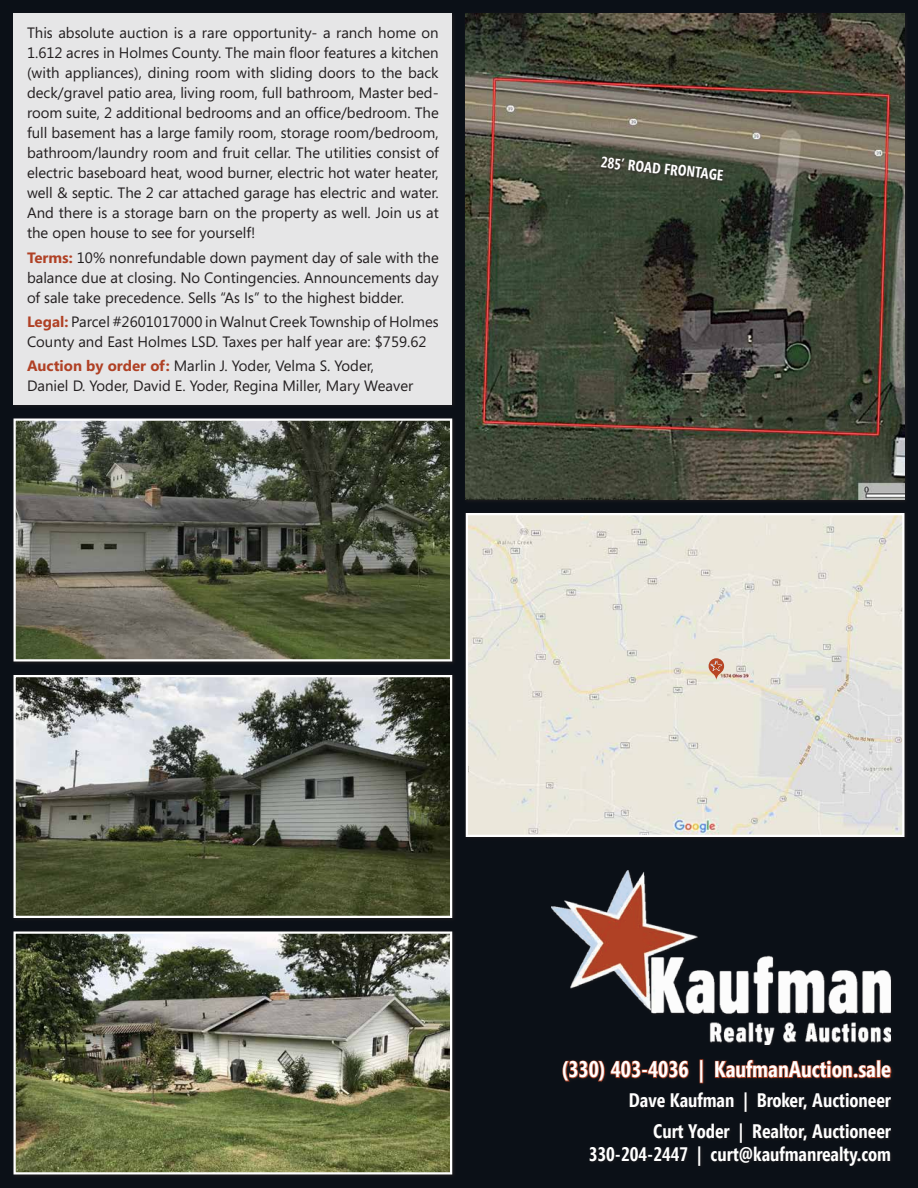
<style>
.page{position:relative;width:918px;height:1188px;background:#0b1017}
.page>*{position:absolute;margin:0;border:0;box-sizing:border-box;transform-origin:0 0}
.t1{font:700 22.5px "Segoe Condensed";color:#fff}
.t2{font:700 19.5px/30.2px "Segoe Condensed";color:#fff;text-align:right}
.t3{font:15px/20px "Segoe";color:#231f20;text-align:justify}
.t4{font:700 15px "Segoe Condensed";color:#fff}
.s1{font-weight:700;color:#b04125}
</style>
<div class="page">
<div style="left:11px;top:11px;width:446px;height:399px;background:#231f20;opacity:.75"></div>
<div style="left:14px;top:14px;width:438px;height:391px;background:#e6e6e7"></div>
<div style="left:11px;top:929px;width:446px;height:250px;background:#231f20;opacity:.75"></div>
<img style="left:17px;top:935px;width:432px;height:236px">
<div style="left:14px;top:932px;width:438px;height:242px;border:2px solid #fff"></div>
<div style="left:11px;top:673px;width:446px;height:250px;background:#231f20;opacity:.75"></div>
<img style="left:17px;top:678px;width:432px;height:237px">
<div style="left:14px;top:675px;width:438px;height:243px;border:2px solid #fff"></div>
<div style="left:11px;top:416px;width:446px;height:250px;background:#231f20;opacity:.75"></div>
<img style="left:17px;top:421px;width:432px;height:238px">
<div style="left:14px;top:418px;width:438px;height:244px;border:2px solid #fff"></div>
<svg style="left:562px;top:1060px;width:127px;height:22px"></svg>
<div style="left:700px;top:1059px;width:3px;height:24px;border:2px solid #b04125"></div>
<svg style="left:714px;top:1059px;width:178px;height:20px"></svg>
<div style="left:463px;top:11px;width:446px;height:493px;background:#231f20;opacity:.75"></div>
<img style="left:466px;top:14px;width:438px;height:486px">
<div style="left:463px;top:511px;width:446px;height:331px;background:#231f20;opacity:.75"></div>
<img style="left:469px;top:516px;width:432px;height:318px">
<div style="left:466px;top:513px;width:438px;height:324px;border:2px solid #fff"></div>
<svg style="left:709px;top:658px;width:15px;height:22px"></svg>
<img style="left:551px;top:871px;width:340px;height:173px">
<div style="left:599px;top:155px;width:129px;height:29px;background:#231f20;opacity:.75"></div>
<p class="t3" style="left:27px;top:23px;width:413px">This absolute auction is a rare opportunity- a ranch home on 1.612 acres in Holmes County. The main floor features a kitchen (with appliances), dining room with sliding doors to the back deck/gravel patio area, living room, full bathroom, Master bed&shy;room suite, 2 additional bedrooms and an office/bedroom. The full basement has a large family room, storage room/bedroom, bathroom/laundry room and fruit cellar. The utilities consist of electric baseboard heat, wood burner, electric hot water heater, well &amp; septic. The 2 car attached garage has electric and water.<br>And there is a storage barn on the property as well. Join us at the open house to see for yourself!</p>
<p class="t3" style="left:27px;top:247px;width:413px"><span class="s1">Terms:</span> 10% nonrefundable down payment day of sale with the balance due at closing. No Contingencies. Announcements day of sale take precedence. Sells “As Is” to the highest bidder.</p>
<p class="t3" style="left:27px;top:311px;width:413px"><span class="s1">Legal:</span> Parcel #2601017000 in Walnut Creek Township of Holmes<br>County and East Holmes LSD. Taxes per half year are: $759.62</p>
<p class="t3" style="left:27px;top:356px;width:388px"><span class="s1">Auction by order of:</span> Marlin J. Yoder, Velma S. Yoder,<br>Daniel D. Yoder, David E. Yoder, Regina Miller, Mary Weaver</p>
<p class="t4" style="left:602px;top:153px;width:125px;rotate:6deg">285’ ROAD FRONTAGE</p>
<h1 class="t1" style="left:562px;top:1055px;width:331px">(330) 403-4036 | KaufmanAuction.sale</h1>
<h2 class="t2" style="left:629px;top:1086px;width:264px">Dave Kaufman | Broker, Auctioneer<br>Curt Yoder | Realtor, Auctioneer</h2>
<h2 class="t2" style="left:589px;top:1139px;width:304px">330-204-2447 | curt@kaufmanrealty.com</h2>
</div>
